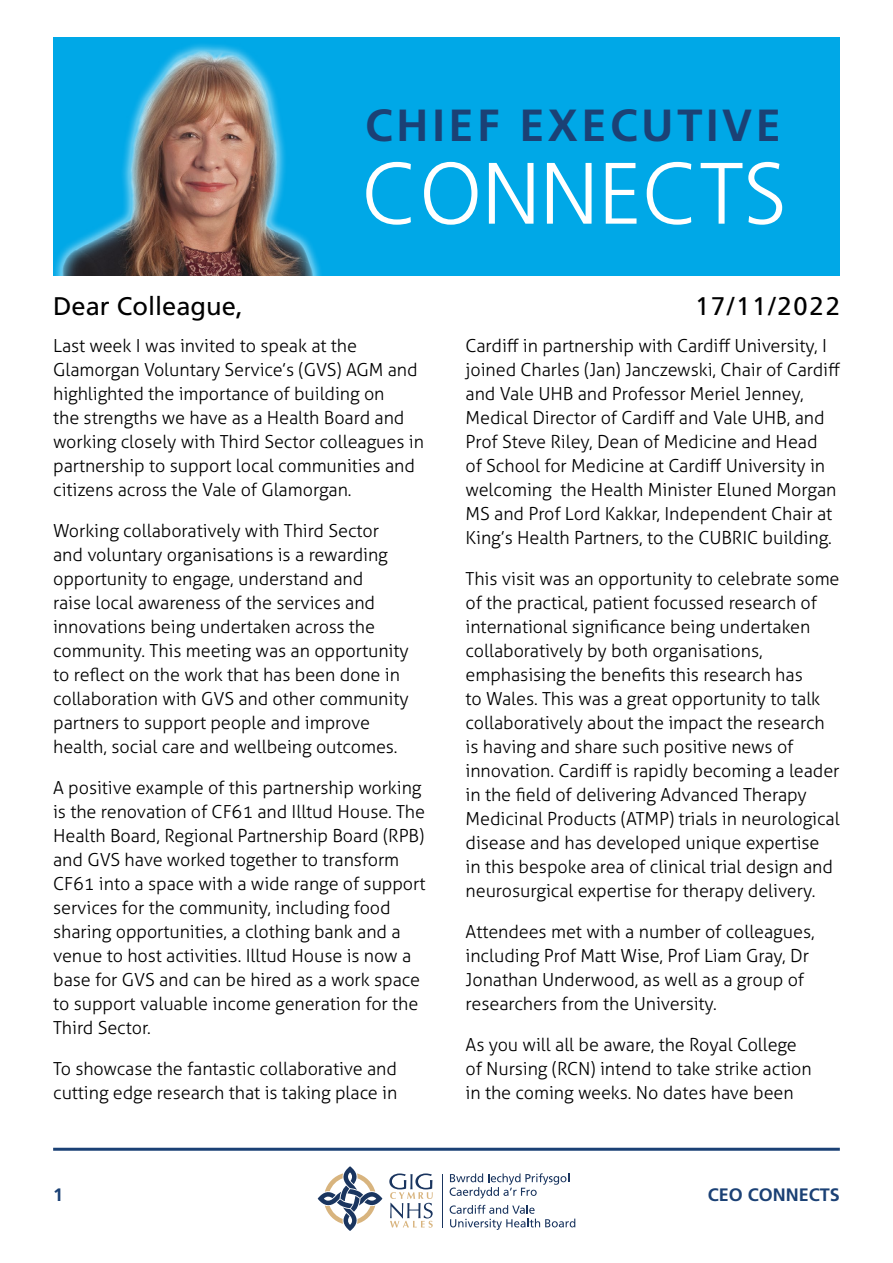
<style>
.page{position:relative;width:893px;height:1263px;background:#fff}
.page>*{position:absolute;margin:0;border:0;box-sizing:border-box;transform-origin:0 0}
.t1{font:300 87px "Frutiger";color:#fff}
.t2{font:700 45px "Frutiger";letter-spacing:.08em;color:#1b4175}
.t3{font:25.5px "Frutiger";color:#000}
.t4{font:300 18px/24px "Aller";letter-spacing:-.005em;color:#000}
.t5{font:700 18px "Frutiger";color:#1b4175}
</style>
<div class="page">
<div style="left:53px;top:38px;width:787px;height:238px;background:#00a8e7"></div>
<img style="left:54px;top:44px;width:267px;height:232px">
<svg style="left:318px;top:1166px;width:64px;height:65px"></svg>
<svg style="left:389px;top:1173px;width:44px;height:54px"></svg>
<hr style="left:442px;top:1173px;width:1px;height:54px;background:#1a355f">
<svg style="left:450px;top:1173px;width:119px;height:25px"></svg>
<svg style="left:450px;top:1205px;width:125px;height:25px"></svg>
<hr style="left:53px;top:1148px;width:787px;height:3px;background:#1b4175">
<h2 class="t2" style="left:365px;top:99px;width:417px">CHIEF EXECUTIVE</h2>
<h1 class="t1" style="left:361px;top:144px;width:427px">CONNECTS</h1>
<h3 class="t3" style="left:53px;top:291px;width:191px">Dear Colleague,</h3>
<h3 class="t3" style="left:695px;top:291px;width:146px">17/11/2022</h3>
<p class="t4" style="left:53px;top:334px;width:372px">Last week I was invited to speak at the Glamorgan Voluntary Service’s (GVS) AGM and highlighted the importance of building on<br>the strengths we have as a Health Board and working closely with Third Sector colleagues in partnership to support local communities and citizens across the Vale of Glamorgan.</p>
<p class="t4" style="left:53px;top:519px;width:357px">Working collaboratively with Third Sector and voluntary organisations is a rewarding opportunity to engage, understand and<br>raise local awareness of the services and innovations being undertaken across the community. This meeting was an opportunity to reflect on the work that has been done in collaboration with GVS and other community partners to support people and improve health, social care and wellbeing outcomes.</p>
<p class="t4" style="left:53px;top:776px;width:374px">A positive example of this partnership working is the renovation of CF61 and Illtud House. The Health Board, Regional Partnership Board (RPB) and GVS have worked together to transform CF61 into a space with a wide range of support services for the community, including food sharing opportunities, a clothing bank and a venue to host activities. Illtud House is now a base for GVS and can be hired as a work space to support valuable income generation for the Third Sector.</p>
<p class="t4" style="left:53px;top:1057px;width:346px">To showcase the fantastic collaborative and cutting edge research that is taking place in</p>
<p class="t4" style="left:466px;top:334px;width:376px">Cardiff in partnership with Cardiff University, I joined Charles (Jan) Janczewski, Chair of Cardiff and Vale UHB and Professor Meriel Jenney, Medical Director of Cardiff and Vale UHB, and Prof Steve Riley, Dean of Medicine and Head<br>of School for Medicine at Cardiff University in welcoming the Health Minister Eluned Morgan MS and Prof Lord Kakkar, Independent Chair at King’s Health Partners, to the CUBRIC building.</p>
<p class="t4" style="left:466px;top:567px;width:376px">This visit was an opportunity to celebrate some of the practical, patient focussed research of international significance being undertaken collaboratively by both organisations, emphasising the benefits this research has<br>to Wales. This was a great opportunity to talk collaboratively about the impact the research is having and share such positive news of innovation. Cardiff is rapidly becoming a leader in the field of delivering Advanced Therapy Medicinal Products (ATMP) trials in neurological disease and has developed unique expertise<br>in this bespoke area of clinical trial design and neurosurgical expertise for therapy delivery.</p>
<p class="t4" style="left:466px;top:920px;width:351px">Attendees met with a number of colleagues, including Prof Matt Wise, Prof Liam Gray, Dr Jonathan Underwood, as well as a group of researchers from the University.</p>
<p class="t4" style="left:466px;top:1033px;width:348px">As you will all be aware, the Royal College of Nursing (RCN) intend to take strike action in the coming weeks. No dates have been</p>
<p class="t5" style="left:53px;top:1184px;width:12px">1</p>
<p class="t5" style="left:708px;top:1184px;width:134px">CEO CONNECTS</p>
</div>
